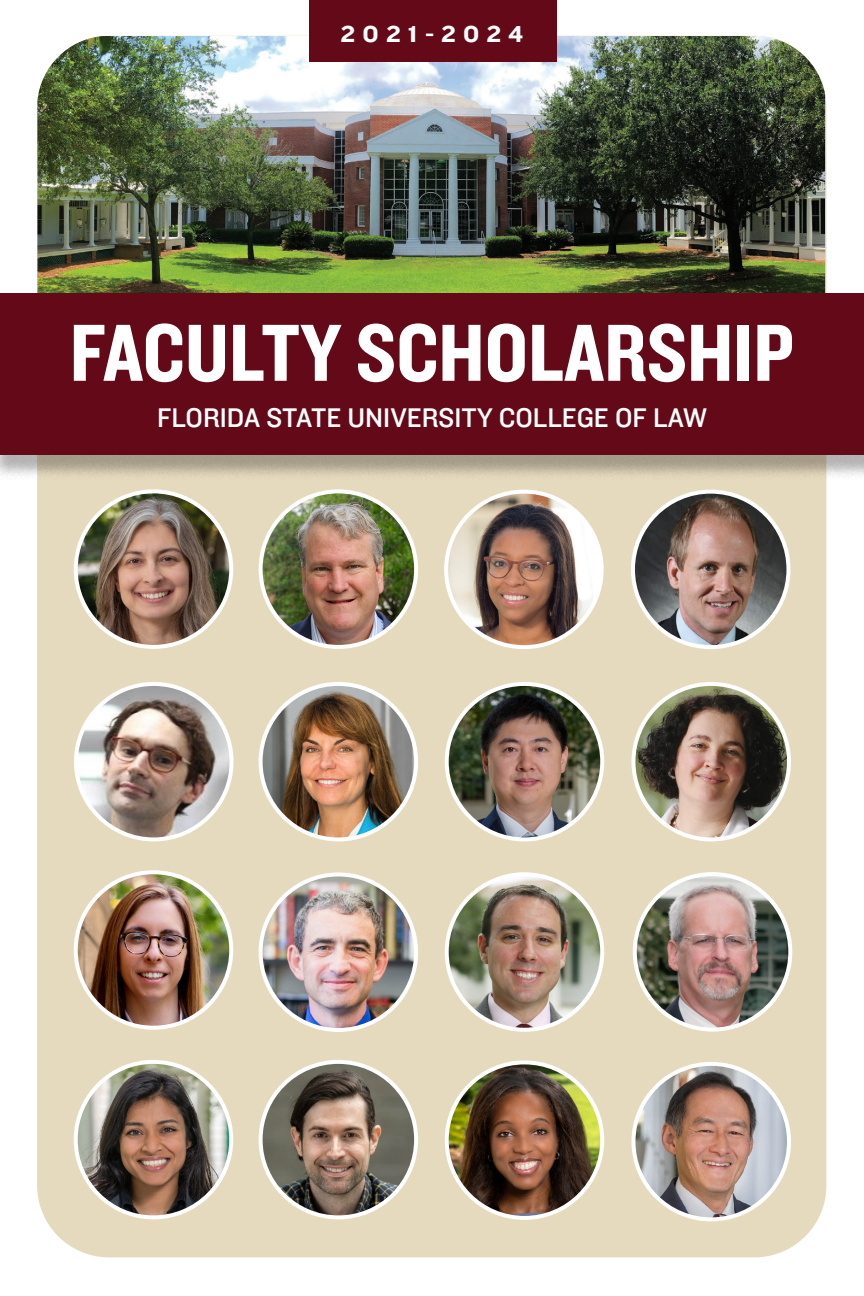
<style>
.page{position:relative;width:864px;height:1296px;background:#fff}
.page>*{position:absolute;margin:0;border:0;box-sizing:border-box;transform-origin:0 0}
.Subheads{font:84px "Knockout 50 Welterweight";color:#fff}
.Subheads-2{font:28px "Knockout 31 Junior Middlewt";color:#fff}
.Subheads-3{font:24px "Knockout 52 Cruiserweight";letter-spacing:.3em;color:#fff}
</style>
<div class="page">
<div style="left:37px;top:480px;width:789px;height:777px;background:#e6dabe"></div>
<img style="left:37px;top:36px;width:788px;height:258px">
<div style="left:0;top:297px;width:864px;height:183px;background:#231f20;opacity:.35"></div>
<div style="left:0;top:294px;width:864px;height:161px;background:#640918"></div>
<div style="left:309px;top:0;width:248px;height:62px;background:#640918"></div>
<img style="left:447px;top:874px;width:155px;height:156px;border-radius:78px">
<div style="left:445px;top:872px;width:159px;height:160px;border:4px solid #fff;border-radius:50%"></div>
<img style="left:261px;top:1062px;width:155px;height:155px;border-radius:78px">
<div style="left:259px;top:1060px;width:159px;height:159px;border:4px solid #fff;border-radius:50%"></div>
<img style="left:447px;top:1062px;width:155px;height:156px;border-radius:78px">
<div style="left:445px;top:1060px;width:159px;height:160px;border:4px solid #fff;border-radius:50%"></div>
<img style="left:76px;top:1062px;width:155px;height:155px;border-radius:78px">
<div style="left:74px;top:1060px;width:159px;height:159px;border:4px solid #fff;border-radius:50%"></div>
<img style="left:261px;top:684px;width:155px;height:155px;border-radius:78px">
<div style="left:259px;top:682px;width:159px;height:159px;border:4px solid #fff;border-radius:50%"></div>
<img style="left:635px;top:874px;width:155px;height:156px;border-radius:78px">
<div style="left:633px;top:872px;width:159px;height:160px;border:4px solid #fff;border-radius:50%"></div>
<img style="left:633px;top:684px;width:156px;height:155px;border-radius:78px">
<div style="left:631px;top:682px;width:160px;height:159px;border:4px solid #fff;border-radius:50%"></div>
<img style="left:76px;top:491px;width:155px;height:156px;border-radius:78px">
<div style="left:74px;top:489px;width:159px;height:160px;border:4px solid #fff;border-radius:50%"></div>
<img style="left:261px;top:493px;width:155px;height:154px">
<div style="left:259px;top:489px;width:159px;height:160px;border:4px solid #fff;border-radius:50%"></div>
<img style="left:446px;top:492px;width:156px;height:155px;border-radius:78px">
<div style="left:444px;top:490px;width:160px;height:159px;border:4px solid #fff;border-radius:50%"></div>
<img style="left:633px;top:492px;width:155px;height:155px;border-radius:78px">
<div style="left:631px;top:490px;width:159px;height:159px;border:4px solid #fff;border-radius:50%"></div>
<img style="left:261px;top:874px;width:155px;height:156px;border-radius:78px">
<div style="left:259px;top:872px;width:159px;height:160px;border:4px solid #fff;border-radius:50%"></div>
<img style="left:76px;top:872px;width:155px;height:156px;border-radius:78px">
<div style="left:74px;top:870px;width:159px;height:160px;border:4px solid #fff;border-radius:50%"></div>
<img style="left:447px;top:684px;width:155px;height:155px;border-radius:78px">
<div style="left:445px;top:682px;width:159px;height:159px;border:4px solid #fff;border-radius:50%"></div>
<img style="left:633px;top:1064px;width:156px;height:155px;border-radius:78px">
<div style="left:631px;top:1062px;width:160px;height:159px;border:4px solid #fff;border-radius:50%"></div>
<img style="left:76px;top:684px;width:156px;height:155px;border-radius:78px">
<div style="left:74px;top:682px;width:160px;height:159px;border:4px solid #fff;border-radius:50%"></div>
<p class="Subheads-3" style="left:341px;top:17px;width:184px">2021-2024</p>
<p class="Subheads" style="left:70px;top:298px;width:726px">FACULTY SCHOLARSHIP</p>
<p class="Subheads-2" style="left:157px;top:398px;width:551px">FLORIDA STATE UNIVERSITY COLLEGE OF LAW</p>
</div>
